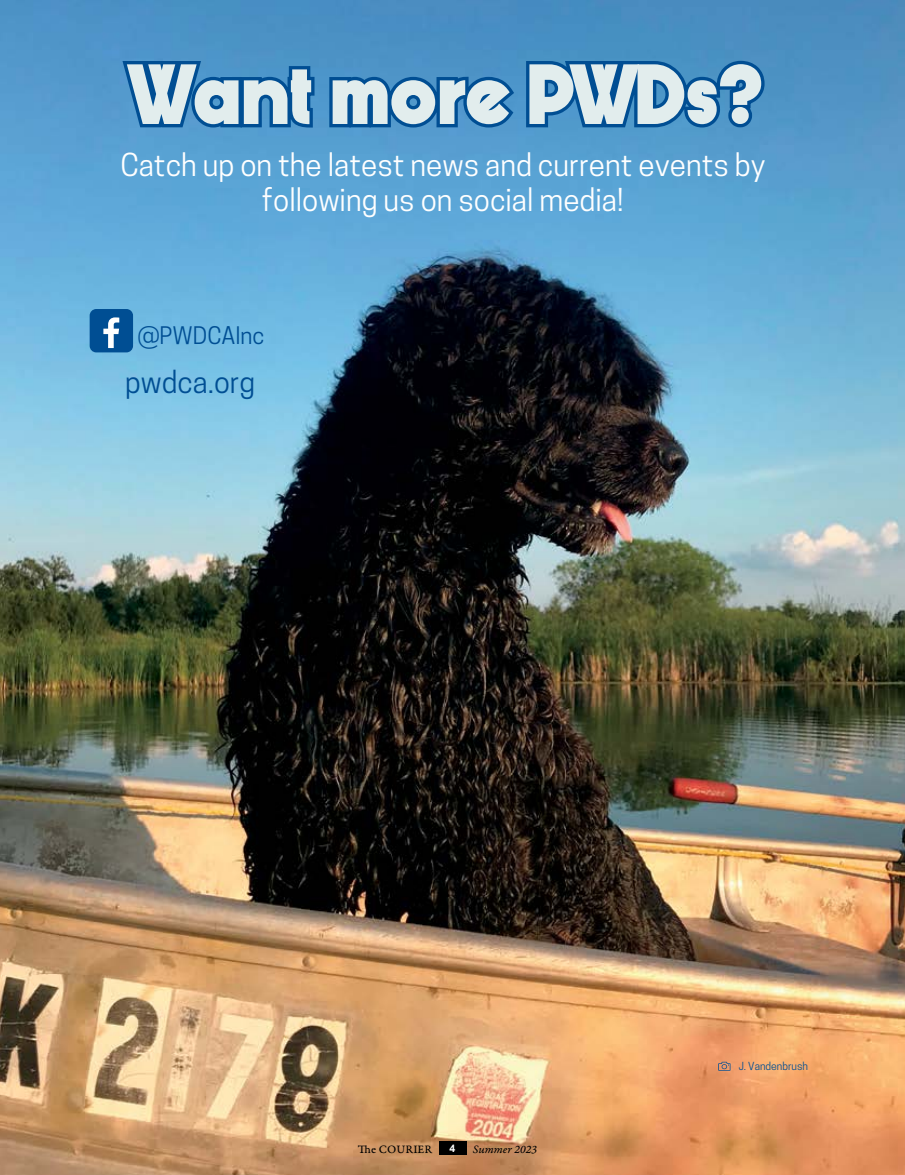
<style>
.page{position:relative;width:905px;height:1175px;background:#fff}
.page>*{position:absolute;margin:0;border:0;box-sizing:border-box;transform-origin:0 0}
.t1{font:900 88.95px "Bunya PERSONAL";color:#e2eded}
.t2{font:29.7px/35.5px "Cooper Hewitt";color:#fff;text-align:center}
.t3{font:29.1px "Cooper Hewitt";color:#004e93}
.t4{font:22.65px "Cooper Hewitt";color:#004e93}
.t5{font:12px "Garamond Premr Pro Capt";letter-spacing:.015em;color:#000}
.t6{font:12px "Garamond Premr Pro It Capt";color:#000}
.t7{font:10.5px "Cooper Hewitt";color:#004e93}
.t8{font:700 10.5px "Arial";color:#fff}
</style>
<div class="page">
<img style="left:0;top:0;width:904px;height:1174px">
<div style="left:90px;top:309px;width:43px;height:43px;background:#004e93;border-radius:7px"></div>
<svg style="left:103px;top:317px;width:16px;height:31px"></svg>
<svg style="left:118px;top:56px;width:651px;height:80px;background:#317bb5"></svg>
<svg style="left:718px;top:1061px;width:12px;height:9px"></svg>
<div style="left:439px;top:1141px;width:27px;height:13px;background:#000"></div>
<p class="t1" style="left:131px;top:36px;width:632px">Want more PWDs?</p>
<p class="t2" style="left:120px;top:147px;width:646px">Catch up on the latest news and current events by following us on social media!</p>
<p class="t4" style="left:138px;top:322px;width:128px">@PWDCAInc</p>
<p class="t3" style="left:125px;top:365px;width:131px">pwdca.org</p>
<p class="t5" style="left:358px;top:1141px;width:76px">The COURIER</p>
<p class="t8" style="left:449px;top:1140px;width:7px">4</p>
<p class="t6" style="left:472px;top:1142px;width:66px">Summer 2023</p>
<p class="t7" style="left:738px;top:1060px;width:71px">J. Vandenbrush</p>
</div>
